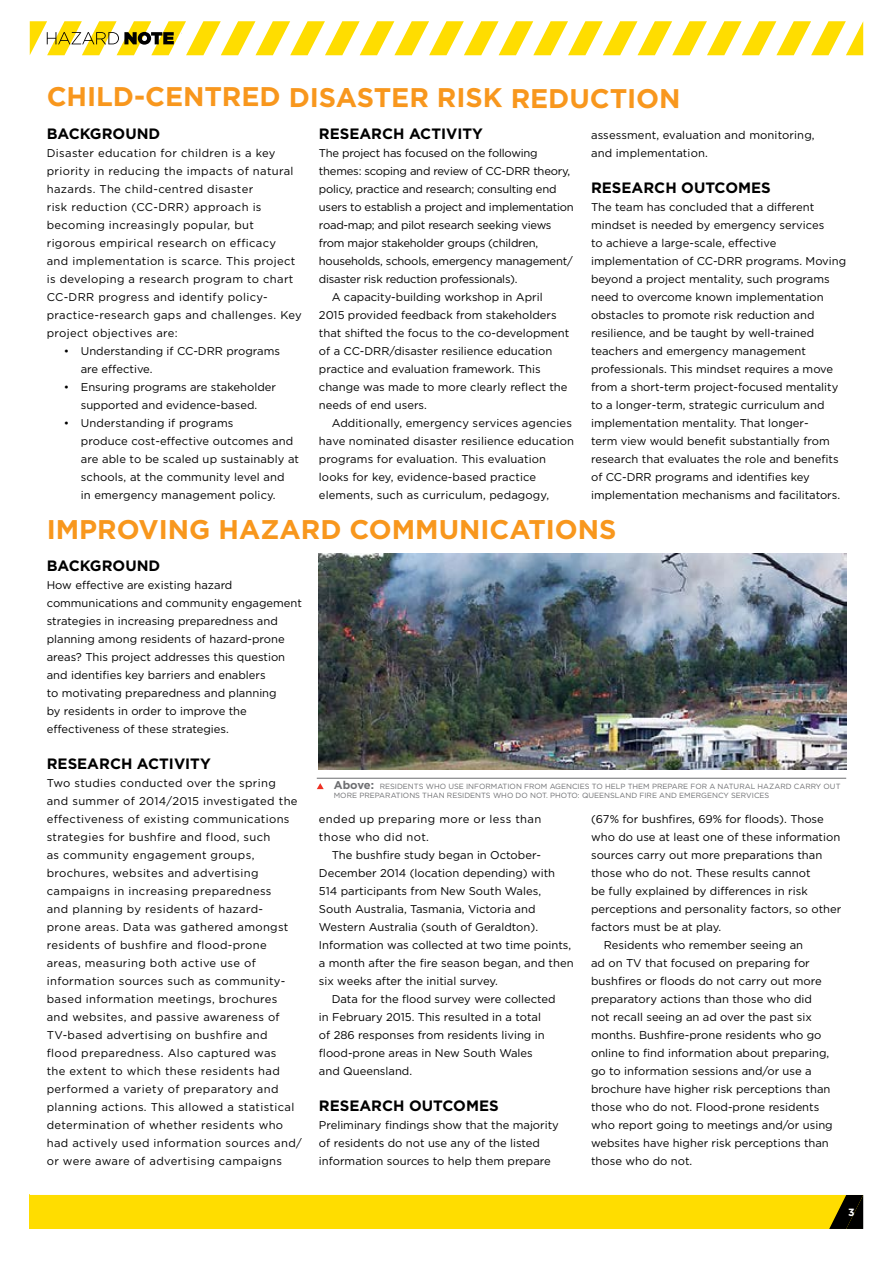
<style>
.page{position:relative;width:893px;height:1263px;background:#fff}
.page>*{position:absolute;margin:0;border:0;box-sizing:border-box;transform-origin:0 0}
.t1{font:700 27px "Gotham";letter-spacing:-.005em;color:#f8971d}
.t2{font:700 15px "Gotham";color:#000}
.t3{font:11.25px/18px "Gotham";color:#000}
.t4{font:11.25px/18px "Gotham";letter-spacing:.03em;color:#000}
.t5{font:11.25px "Gotham";letter-spacing:-.02em;color:#000}
.t6{font:700 10.5px "Gotham";color:#fff}
.t7{font:7.5px/8.6px "Gotham";color:#6d6e71}
.s1{font-weight:700;font-size:11.25px}
</style>
<div class="page">
<img style="left:319px;top:553px;width:527px;height:216px">
<hr style="left:317px;top:778px;width:529px;height:1px;background:#6d6e71">
<svg style="left:317px;top:783px;width:7px;height:6px"></svg>
<div style="left:30px;top:1195px;width:833px;height:34px;background:#fd0"></div>
<svg style="left:829px;top:1195px;width:34px;height:34px"></svg>
<svg style="left:30px;top:21px;width:833px;height:34px"></svg>
<h1 class="t1" style="left:47px;top:79px;width:635px">CHILD-CENTRED DISASTER RISK REDUCTION</h1>
<h2 class="t2" style="left:47px;top:124px;width:115px">BACKGROUND</h2>
<p class="t4" style="left:47px;top:144px;width:257px">Disaster education for children is a key priority in reducing the impacts of natural hazards. The child-centred disaster<br>risk reduction (CC-DRR) approach is becoming increasingly popular, but rigorous empirical research on efficacy<br>and implementation is scarce. This project is developing a research program to chart CC-DRR progress and identify policy&shy;practice-research gaps and challenges. Key project objectives are:</p>
<p class="t3" style="left:81px;top:342px;width:201px;text-indent:-17px">• Understanding if CC-DRR programs are effective.</p>
<p class="t3" style="left:64px;top:378px;width:214px;text-align:center">• Ensuring programs are stakeholder supported and evidence-based.</p>
<p class="t3" style="left:81px;top:414px;width:220px;text-indent:-17px">• Understanding if programs<br>produce cost-effective outcomes and are able to be scaled up sustainably at schools, at the community level and<br>in emergency management policy.</p>
<h2 class="t2" style="left:319px;top:124px;width:165px">RESEARCH ACTIVITY</h2>
<p class="t5" style="left:319px;top:146px;width:220px">The project has focused on the following</p>
<p class="t5" style="left:319px;top:164px;width:253px">themes: scoping and review of CC-DRR theory,</p>
<p class="t5" style="left:319px;top:182px;width:239px">policy, practice and research; consulting end</p>
<p class="t5" style="left:319px;top:200px;width:256px">users to establish a project and implementation</p>
<p class="t5" style="left:319px;top:218px;width:234px">road-map; and pilot research seeking views</p>
<p class="t5" style="left:319px;top:236px;width:221px">from major stakeholder groups (children,</p>
<p class="t5" style="left:319px;top:254px;width:255px">households, schools, emergency management/</p>
<p class="t5" style="left:319px;top:272px;width:200px">disaster risk reduction professionals).</p>
<p class="t3" style="left:332px;top:288px;width:213px">A capacity-building workshop in April</p>
<p class="t3" style="left:319px;top:306px;width:239px">2015 provided feedback from stakeholders</p>
<p class="t3" style="left:319px;top:324px;width:252px">that shifted the focus to the co-development</p>
<p class="t3" style="left:319px;top:342px;width:235px">of a CC-DRR/disaster resilience education</p>
<p class="t3" style="left:319px;top:360px;width:223px">practice and evaluation framework. This</p>
<p class="t3" style="left:319px;top:378px;width:250px">change was made to more clearly reflect the</p>
<p class="t3" style="left:319px;top:396px;width:110px">needs of end users.</p>
<p class="t3" style="left:332px;top:414px;width:242px">Additionally, emergency services agencies</p>
<p class="t3" style="left:319px;top:432px;width:257px">have nominated disaster resilience education</p>
<p class="t3" style="left:319px;top:450px;width:229px">programs for evaluation. This evaluation</p>
<p class="t3" style="left:319px;top:468px;width:219px">looks for key, evidence-based practice</p>
<p class="t3" style="left:319px;top:486px;width:232px">elements, such as curriculum, pedagogy,</p>
<p class="t3" style="left:591px;top:126px;width:225px">assessment, evaluation and monitoring, and implementation.</p>
<h2 class="t2" style="left:591px;top:178px;width:181px">RESEARCH OUTCOMES</h2>
<p class="t3" style="left:591px;top:198px;width:257px">The team has concluded that a different mindset is needed by emergency services<br>to achieve a large-scale, effective implementation of CC-DRR programs. Moving beyond a project mentality, such programs need to overcome known implementation obstacles to promote risk reduction and resilience, and be taught by well-trained teachers and emergency management professionals. This mindset requires a move from a short-term project-focused mentality to a longer-term, strategic curriculum and implementation mentality. That longer-<br>term view would benefit substantially from research that evaluates the role and benefits of CC-DRR programs and identifies key implementation mechanisms and facilitators.</p>
<h1 class="t1" style="left:47px;top:511px;width:571px">IMPROVING HAZARD COMMUNICATIONS</h1>
<h2 class="t2" style="left:47px;top:556px;width:115px">BACKGROUND</h2>
<p class="t3" style="left:47px;top:576px;width:257px">How effective are existing hazard communications and community engagement strategies in increasing preparedness and planning among residents of hazard-prone areas? This project addresses this question and identifies key barriers and enablers<br>to motivating preparedness and planning<br>by residents in order to improve the effectiveness of these strategies.</p>
<h2 class="t2" style="left:47px;top:754px;width:165px">RESEARCH ACTIVITY</h2>
<p class="t4" style="left:47px;top:774px;width:257px">Two studies conducted over the spring<br>and summer of 2014/2015 investigated the effectiveness of existing communications strategies for bushfire and flood, such<br>as community engagement groups, brochures, websites and advertising campaigns in increasing preparedness<br>and planning by residents of hazard-<br>prone areas. Data was gathered amongst residents of bushfire and flood-prone areas, measuring both active use of information sources such as community&shy;based information meetings, brochures and websites, and passive awareness of TV-based advertising on bushfire and<br>flood preparedness. Also captured was<br>the extent to which these residents had performed a variety of preparatory and planning actions. This allowed a statistical determination of whether residents who had actively used information sources and/ or were aware of advertising campaigns</p>
<p class="t7" style="left:334px;top:782px;width:508px"><span class="s1">Above:</span> RESIDENTS WHO USE INFORMATION FROM AGENCIES TO HELP THEM PREPARE FOR A NATURAL HAZARD CARRY OUT<br>MORE PREPARATIONS THAN RESIDENTS WHO DO NOT. PHOTO: QUEENSLAND FIRE AND EMERGENCY SERVICES</p>
<p class="t3" style="left:591px;top:810px;width:234px">(67% for bushfires, 69% for floods). Those</p>
<p class="t3" style="left:591px;top:828px;width:251px">who do use at least one of these information</p>
<p class="t3" style="left:591px;top:846px;width:233px">sources carry out more preparations than</p>
<p class="t3" style="left:591px;top:864px;width:221px">those who do not. These results cannot</p>
<p class="t3" style="left:591px;top:882px;width:218px">be fully explained by differences in risk</p>
<p class="t3" style="left:591px;top:900px;width:252px">perceptions and personality factors, so other</p>
<p class="t3" style="left:591px;top:918px;width:132px">factors must be at play.</p>
<p class="t3" style="left:604px;top:936px;width:201px">Residents who remember seeing an</p>
<p class="t3" style="left:591px;top:954px;width:220px">ad on TV that focused on preparing for</p>
<p class="t3" style="left:591px;top:972px;width:232px">bushfires or floods do not carry out more</p>
<p class="t3" style="left:591px;top:990px;width:222px">preparatory actions than those who did</p>
<p class="t3" style="left:591px;top:1008px;width:222px">not recall seeing an ad over the past six</p>
<p class="t3" style="left:591px;top:1026px;width:232px">months. Bushfire-prone residents who go</p>
<p class="t3" style="left:591px;top:1044px;width:240px">online to find information about preparing,</p>
<p class="t3" style="left:591px;top:1062px;width:222px">go to information sessions and/or use a</p>
<p class="t3" style="left:591px;top:1080px;width:241px">brochure have higher risk perceptions than</p>
<p class="t3" style="left:591px;top:1098px;width:230px">those who do not. Flood-prone residents</p>
<p class="t3" style="left:591px;top:1116px;width:243px">who report going to meetings and/or using</p>
<p class="t3" style="left:591px;top:1134px;width:239px">websites have higher risk perceptions than</p>
<p class="t3" style="left:591px;top:1152px;width:103px">those who do not.</p>
<p class="t4" style="left:319px;top:810px;width:224px">ended up preparing more or less than those who did not.</p>
<p class="t3" style="left:332px;top:846px;width:211px">The bushfire study began in October-</p>
<p class="t3" style="left:319px;top:864px;width:238px">December 2014 (location depending) with</p>
<p class="t3" style="left:319px;top:882px;width:224px">514 participants from New South Wales,</p>
<p class="t3" style="left:319px;top:900px;width:218px">South Australia, Tasmania, Victoria and</p>
<p class="t3" style="left:319px;top:918px;width:221px">Western Australia (south of Geraldton).</p>
<p class="t3" style="left:319px;top:936px;width:254px">Information was collected at two time points,</p>
<p class="t3" style="left:319px;top:954px;width:256px">a month after the fire season began, and then</p>
<p class="t3" style="left:319px;top:972px;width:180px">six weeks after the initial survey.</p>
<p class="t3" style="left:332px;top:990px;width:226px">Data for the flood survey were collected</p>
<p class="t3" style="left:319px;top:1008px;width:224px">in February 2015. This resulted in a total</p>
<p class="t3" style="left:319px;top:1026px;width:227px">of 286 responses from residents living in</p>
<p class="t3" style="left:319px;top:1044px;width:215px">flood-prone areas in New South Wales</p>
<p class="t3" style="left:319px;top:1062px;width:95px">and Queensland.</p>
<h2 class="t2" style="left:319px;top:1096px;width:181px">RESEARCH OUTCOMES</h2>
<p class="t3" style="left:319px;top:1116px;width:242px">Preliminary findings show that the majority of residents do not use any of the listed information sources to help them prepare</p>
<p class="t6" style="left:848px;top:1205px;width:8px">3</p>
</div>
